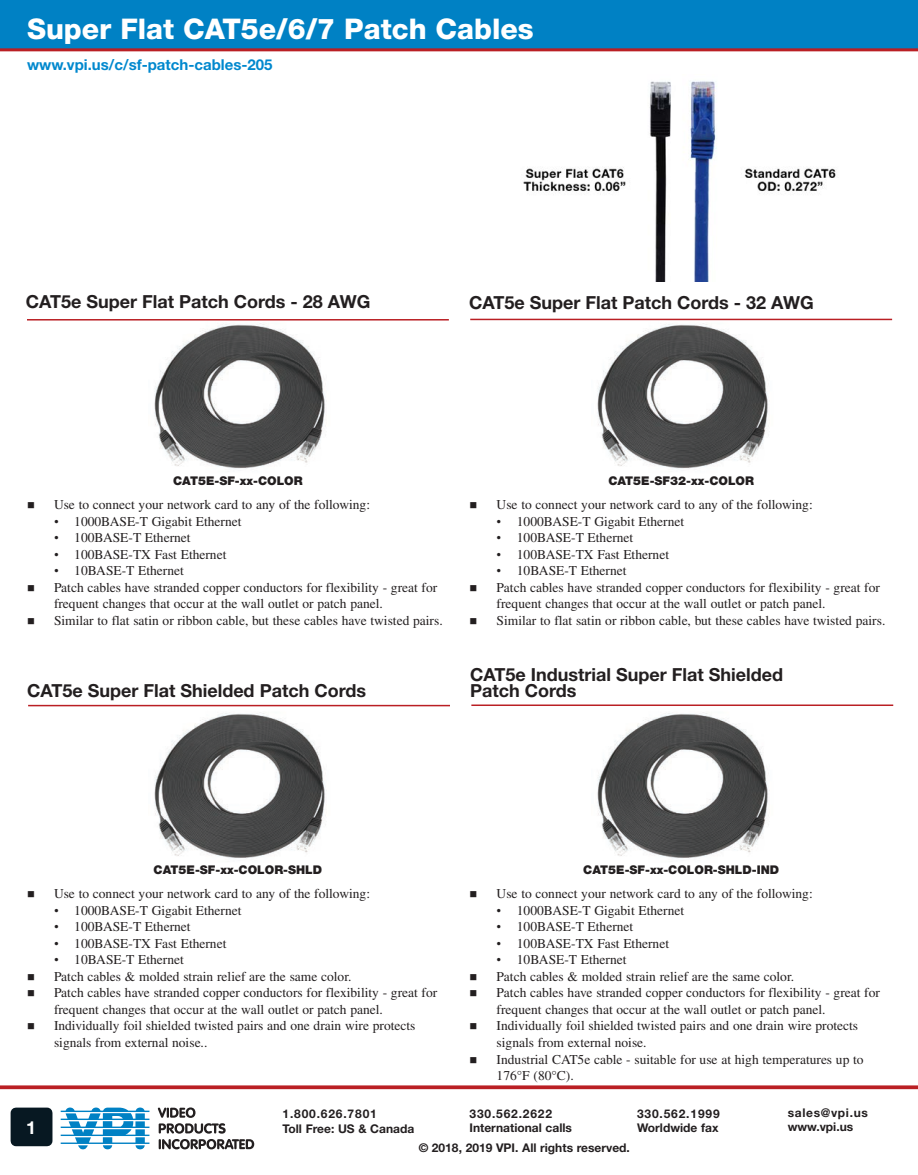
<style>
.page{position:relative;width:918px;height:1175px;background:#fff}
.page>*{position:absolute;margin:0;border:0;box-sizing:border-box;transform-origin:0 0}
.t1{font:800 28.5px "Helvetica Neue LT Std";color:#fff}
.t2{font:700 18px/16.5px "Helvetica Neue LT Std";color:#231f20}
.t3{font:700 18px "Helvetica Neue LT Std";color:#fff}
.url{font:700 15px "Helvetica Neue LT Std";color:#0088ce}
._1st_Level_Bullet{font:13.5px/16.5px "Times LT Std";color:#231f20}
._2nd_Level_Bullet{font:13.5px "Times LT Std";color:#231f20}
.t4{font:700 12px "Helvetica Neue LT Std";color:#231f20}
.Product_Sub_Header{font:900 12px "Helvetica Neue LT Std";color:#231f20}
.t5{font:700 12px "Helvetica Neue LT Std";letter-spacing:.07em;color:#231f20}
.t6{font:700 12px "Helvetica Neue LT Std";letter-spacing:.055em;color:#231f20}
.s1{font-family:"Times New Roman"}
</style>
<div class="page">
<svg style="left:158px;top:1107px;width:38px;height:10px"></svg>
<svg style="left:159px;top:1123px;width:95px;height:26px"></svg>
<svg style="left:61px;top:1107px;width:88px;height:42px"></svg>
<div style="left:0;top:0;width:918px;height:48px;background:#0081c4"></div>
<hr style="left:0;top:48px;width:918px;height:3px;background:#ba1f24">
<svg style="left:0;top:1085px;width:918px;height:4px;background:#c1363b"></svg>
<div style="left:11px;top:1107px;width:41px;height:39px;background:#071822"></div>
<img style="left:597px;top:712px;width:172px;height:146px">
<img style="left:149px;top:704px;width:182px;height:154px">
<img style="left:591px;top:318px;width:182px;height:151px">
<img style="left:149px;top:320px;width:182px;height:149px">
<hr style="left:27px;top:319px;width:422px;height:1px;background:#ba1f24">
<hr style="left:470px;top:319px;width:422px;height:1px;background:#ba1f24">
<hr style="left:28px;top:705px;width:422px;height:1px;background:#ba1f24">
<hr style="left:471px;top:704px;width:422px;height:2px;background:#ba1f24">
<img style="left:523px;top:81px;width:313px;height:201px">
<p class="t1" style="left:27px;top:12px;width:508px">Super Flat CAT5e/6/7 Patch Cables</p>
<p class="url" style="left:27px;top:55px;width:247px">www.vpi.us/c/sf-patch-cables-205</p>
<p class="t2" style="left:26px;top:293px;width:346px">CAT5e Super Flat Patch Cords - 28 AWG</p>
<p class="t2" style="left:469px;top:294px;width:346px">CAT5e Super Flat Patch Cords - 32 AWG</p>
<p class="Product_Sub_Header" style="left:173px;top:473px;width:131px">CAT5E-SF-xx-COLOR</p>
<p class="_1st_Level_Bullet" style="left:54px;top:496px;width:318px">Use to connect your network card to any of the following:</p>
<p class="_2nd_Level_Bullet" style="left:54px;top:514px;width:189px"><span class="s1">•</span> 1000BASE-T Gigabit Ethernet</p>
<p class="_2nd_Level_Bullet" style="left:54px;top:530px;width:138px"><span class="s1">•</span> 100BASE-T Ethernet</p>
<p class="_2nd_Level_Bullet" style="left:54px;top:547px;width:174px"><span class="s1">•</span> 100BASE-TX Fast Ethernet</p>
<p class="_2nd_Level_Bullet" style="left:54px;top:563px;width:131px"><span class="s1">•</span> 10BASE-T Ethernet</p>
<p class="_1st_Level_Bullet" style="left:54px;top:579px;width:385px">Patch cables have stranded copper conductors for flexibility - great for frequent changes that occur at the wall outlet or patch panel.</p>
<p class="_1st_Level_Bullet" style="left:54px;top:612px;width:390px">Similar to flat satin or ribbon cable, but these cables have twisted pairs.</p>
<p class="t2" style="left:27px;top:682px;width:341px">CAT5e Super Flat Shielded Patch Cords</p>
<p class="Product_Sub_Header" style="left:608px;top:473px;width:147px">CAT5E-SF32-xx-COLOR</p>
<p class="_1st_Level_Bullet" style="left:497px;top:496px;width:318px">Use to connect your network card to any of the following:</p>
<p class="_2nd_Level_Bullet" style="left:497px;top:514px;width:189px"><span class="s1">•</span> 1000BASE-T Gigabit Ethernet</p>
<p class="_2nd_Level_Bullet" style="left:497px;top:530px;width:138px"><span class="s1">•</span> 100BASE-T Ethernet</p>
<p class="_2nd_Level_Bullet" style="left:497px;top:547px;width:174px"><span class="s1">•</span> 100BASE-TX Fast Ethernet</p>
<p class="_2nd_Level_Bullet" style="left:497px;top:563px;width:131px"><span class="s1">•</span> 10BASE-T Ethernet</p>
<p class="_1st_Level_Bullet" style="left:497px;top:579px;width:385px">Patch cables have stranded copper conductors for flexibility - great for frequent changes that occur at the wall outlet or patch panel.</p>
<p class="_1st_Level_Bullet" style="left:497px;top:612px;width:390px">Similar to flat satin or ribbon cable, but these cables have twisted pairs.</p>
<p class="t2" style="left:470px;top:665px;width:314px">CAT5e Industrial Super Flat Shielded<br>Patch Cords</p>
<p class="Product_Sub_Header" style="left:154px;top:862px;width:170px">CAT5E-SF-xx-COLOR-SHLD</p>
<p class="_1st_Level_Bullet" style="left:54px;top:885px;width:318px">Use to connect your network card to any of the following:</p>
<p class="_2nd_Level_Bullet" style="left:54px;top:902px;width:189px"><span class="s1">•</span> 1000BASE-T Gigabit Ethernet</p>
<p class="_2nd_Level_Bullet" style="left:54px;top:919px;width:138px"><span class="s1">•</span> 100BASE-T Ethernet</p>
<p class="_2nd_Level_Bullet" style="left:54px;top:935px;width:174px"><span class="s1">•</span> 100BASE-TX Fast Ethernet</p>
<p class="_2nd_Level_Bullet" style="left:54px;top:952px;width:131px"><span class="s1">•</span> 10BASE-T Ethernet</p>
<p class="_1st_Level_Bullet" style="left:54px;top:968px;width:299px">Patch cables &amp; molded strain relief are the same color.</p>
<p class="_1st_Level_Bullet" style="left:54px;top:984px;width:385px">Patch cables have stranded copper conductors for flexibility - great for frequent changes that occur at the wall outlet or patch panel.</p>
<p class="_1st_Level_Bullet" style="left:54px;top:1017px;width:363px">Individually foil shielded twisted pairs and one drain wire protects signals from external noise..</p>
<p class="Product_Sub_Header" style="left:583px;top:862px;width:197px">CAT5E-SF-xx-COLOR-SHLD-IND</p>
<p class="_1st_Level_Bullet" style="left:497px;top:885px;width:318px">Use to connect your network card to any of the following:</p>
<p class="_2nd_Level_Bullet" style="left:497px;top:902px;width:189px"><span class="s1">•</span> 1000BASE-T Gigabit Ethernet</p>
<p class="_2nd_Level_Bullet" style="left:497px;top:919px;width:138px"><span class="s1">•</span> 100BASE-T Ethernet</p>
<p class="_2nd_Level_Bullet" style="left:497px;top:935px;width:174px"><span class="s1">•</span> 100BASE-TX Fast Ethernet</p>
<p class="_2nd_Level_Bullet" style="left:497px;top:952px;width:131px"><span class="s1">•</span> 10BASE-T Ethernet</p>
<p class="_1st_Level_Bullet" style="left:497px;top:968px;width:299px">Patch cables &amp; molded strain relief are the same color.</p>
<p class="_1st_Level_Bullet" style="left:497px;top:984px;width:385px">Patch cables have stranded copper conductors for flexibility - great for frequent changes that occur at the wall outlet or patch panel.</p>
<p class="_1st_Level_Bullet" style="left:497px;top:1017px;width:363px">Individually foil shielded twisted pairs and one drain wire protects signals from external noise.</p>
<p class="_1st_Level_Bullet" style="left:497px;top:1050px;width:369px">Industrial CAT5e cable - suitable for use at high temperatures up to<br>176°F (80°C).</p>
<p class="t6" style="left:788px;top:1105px;width:82px">sales@vpi.us</p>
<p class="t5" style="left:470px;top:1106px;width:84px">330.562.2622</p>
<p class="t4" style="left:470px;top:1120px;width:104px">International calls</p>
<p class="t5" style="left:637px;top:1106px;width:84px">330.562.1999</p>
<p class="t4" style="left:637px;top:1120px;width:83px">Worldwide fax</p>
<p class="t5" style="left:283px;top:1106px;width:96px">1.800.626.7801</p>
<p class="t4" style="left:283px;top:1120px;width:133px">Toll Free: US &amp; Canada</p>
<p class="t3" style="left:26px;top:1116px;width:12px">1</p>
<p class="t4" style="left:788px;top:1119px;width:67px">www.vpi.us</p>
<p class="t4" style="left:419px;top:1140px;width:213px">© 2018, 2019 VPI. All rights reserved.</p>
</div>
